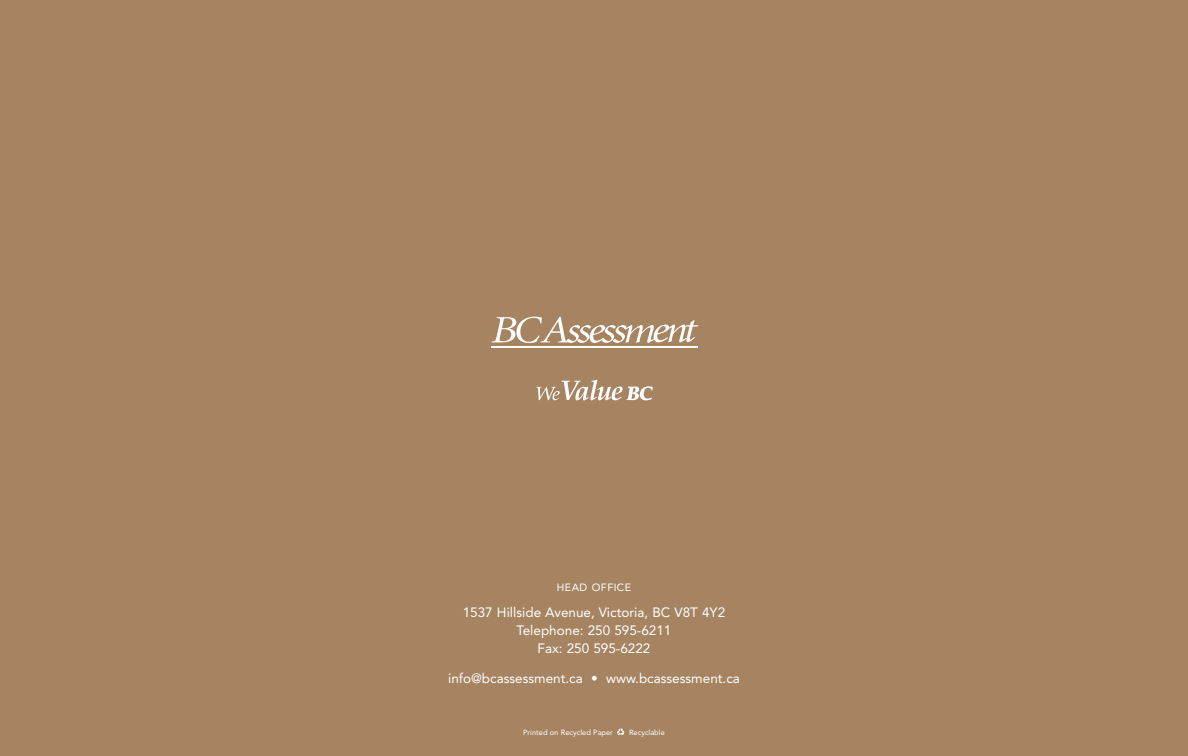
<style>
.page{position:relative;width:1188px;height:756px;background:#a68462}
.page>*{position:absolute;margin:0;border:0;box-sizing:border-box;transform-origin:0 0}
.t1{font:13.5px/18px "Avenir";color:#fff;text-align:center}
.t2{font:10.5px "Avenir";letter-spacing:.05em;color:#fff}
.t3{font:7.5px "Avenir";color:#fff}
</style>
<div class="page">
<svg style="left:491px;top:317px;width:208px;height:26px"></svg>
<hr style="left:491px;top:347px;width:207px;height:1px;background:#fff">
<svg style="left:536px;top:380px;width:117px;height:20px"></svg>
<svg style="left:617px;top:728px;width:8px;height:7px"></svg>
<p class="t2" style="left:557px;top:583px;width:76px">HEAD OFFICE</p>
<p class="t1" style="left:463px;top:605px;width:264px">1537 Hillside Avenue, Victoria, BC V8T 4Y2<br>Telephone: 250 595-6211<br>Fax: 250 595-6222</p>
<p class="t1" style="left:448px;top:671px;width:293px">info@bcassessment.ca • www.bcassessment.ca</p>
<p class="t3" style="left:523px;top:729px;width:91px">Printed on Recycled Paper</p>
<p class="t3" style="left:629px;top:729px;width:37px">Recyclable</p>
</div>
